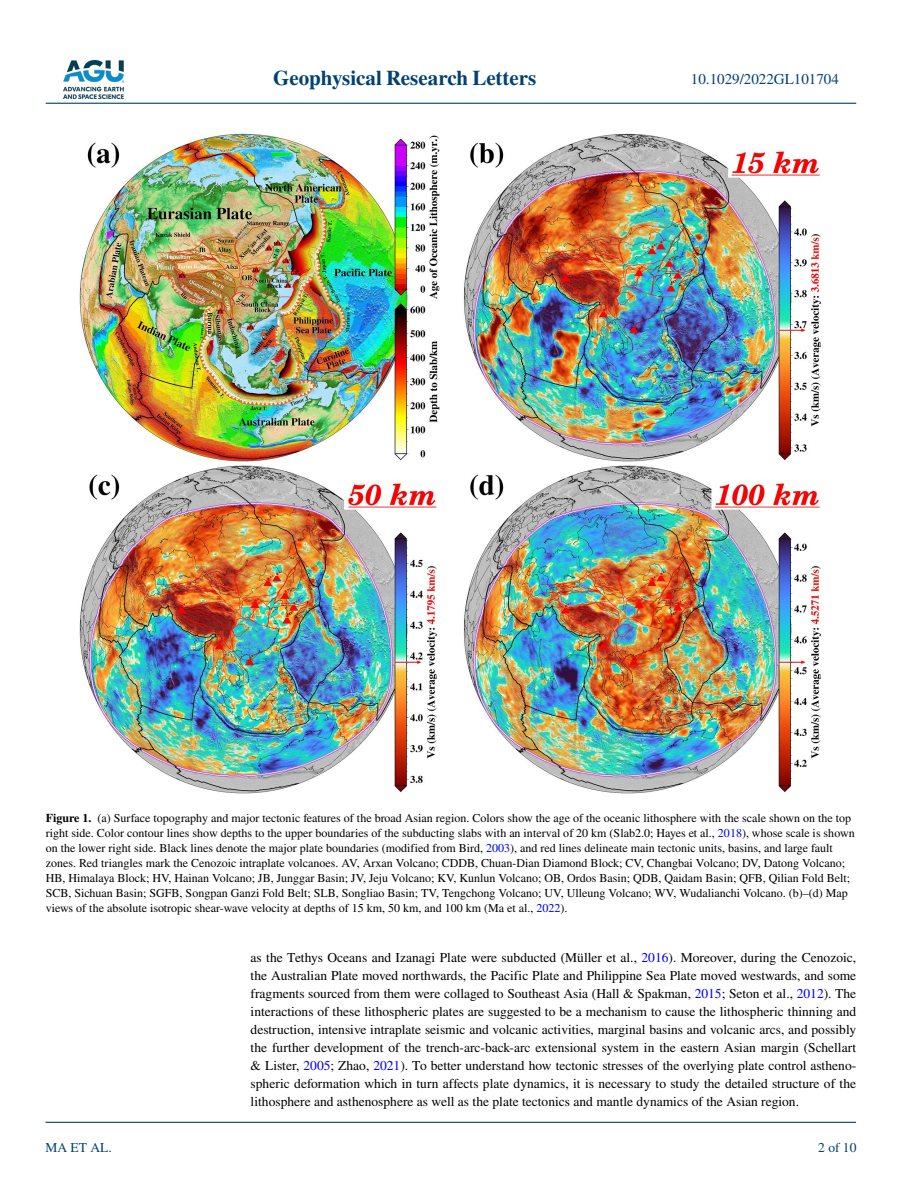
<style>
.page{position:relative;width:902px;height:1183px;background:#fff}
.page>*{position:absolute;margin:0;border:0;box-sizing:border-box;transform-origin:0 0}
.t1{font:700 21px "STIX";color:#004174}
.t2{font:15px "STIX";color:#004174}
.t3{font:13.5px/18px "STIX";color:#000;text-align:justify}
.t4{font:13.5px "STIX";color:#004174}
.t5{font:12px/15px "STIX";color:#000}
.s1{font-weight:700}
.s2{color:#00f}
</style>
<div class="page">
<img style="left:63px;top:60px;width:60px;height:39px">
<hr style="left:46px;top:103px;width:810px;height:1px;background:#004174">
<hr style="left:45px;top:1121px;width:810px;height:1px;background:#004174">
<img style="left:79px;top:134px;width:742px;height:659px">
<h1 class="t1" style="left:273px;top:66px;width:265px">Geophysical Research Letters</h1>
<p class="t2" style="left:691px;top:69px;width:149px">10.1029/2022GL101704</p>
<p class="t5" style="left:46px;top:811px;width:810px"><span class="s1">Figure 1.</span> (a) Surface topography and major tectonic features of the broad Asian region. Colors show the age of the oceanic lithosphere with the scale shown on the top right side. Color contour lines show depths to the upper boundaries of the subducting slabs with an interval of 20 km (Slab2.0; Hayes et al., <span class="s2">2018</span>), whose scale is shown on the lower right side. Black lines denote the major plate boundaries (modified from Bird, <span class="s2">2003</span>), and red lines delineate main tectonic units, basins, and large fault zones. Red triangles mark the Cenozoic intraplate volcanoes. AV, Arxan Volcano; CDDB, Chuan-Dian Diamond Block; CV, Changbai Volcano; DV, Datong Volcano; HB, Himalaya Block; HV, Hainan Volcano; JB, Junggar Basin; JV, Jeju Volcano; KV, Kunlun Volcano; OB, Ordos Basin; QDB, Qaidam Basin; QFB, Qilian Fold Belt; SCB, Sichuan Basin; SGFB, Songpan Ganzi Fold Belt; SLB, Songliao Basin; TV, Tengchong Volcano; UV, Ulleung Volcano; WV, Wudalianchi Volcano. (b)–(d) Map views of the absolute isotropic shear-wave velocity at depths of 15 km, 50 km, and 100 km (Ma et al., <span class="s2">2022</span>).</p>
<p class="t4" style="left:45px;top:1138px;width:68px">MA ET AL.</p>
<p class="t3" style="left:250px;top:949px;width:607px">as the Tethys Oceans and Izanagi Plate were subducted (Müller et al., <span class="s2">2016</span>). Moreover, during the Cenozoic, the Australian Plate moved northwards, the Pacific Plate and Philippine Sea Plate moved westwards, and some fragments sourced from them were collaged to Southeast Asia (Hall &amp; Spakman, <span class="s2">2015</span>; Seton et al., <span class="s2">2012</span>). The interactions of these lithospheric plates are suggested to be a mechanism to cause the lithospheric thinning and destruction, intensive intraplate seismic and volcanic activities, marginal basins and volcanic arcs, and possibly the further development of the trench-arc-back-arc extensional system in the eastern Asian margin (Schellart &amp; Lister, <span class="s2">2005</span>; Zhao, <span class="s2">2021</span>). To better understand how tectonic stresses of the overlying plate control astheno&shy;spheric deformation which in turn affects plate dynamics, it is necessary to study the detailed structure of the lithosphere and asthenosphere as well as the plate tectonics and mantle dynamics of the Asian region.</p>
<p class="t4" style="left:818px;top:1138px;width:40px">2 of 10</p>
</div>
